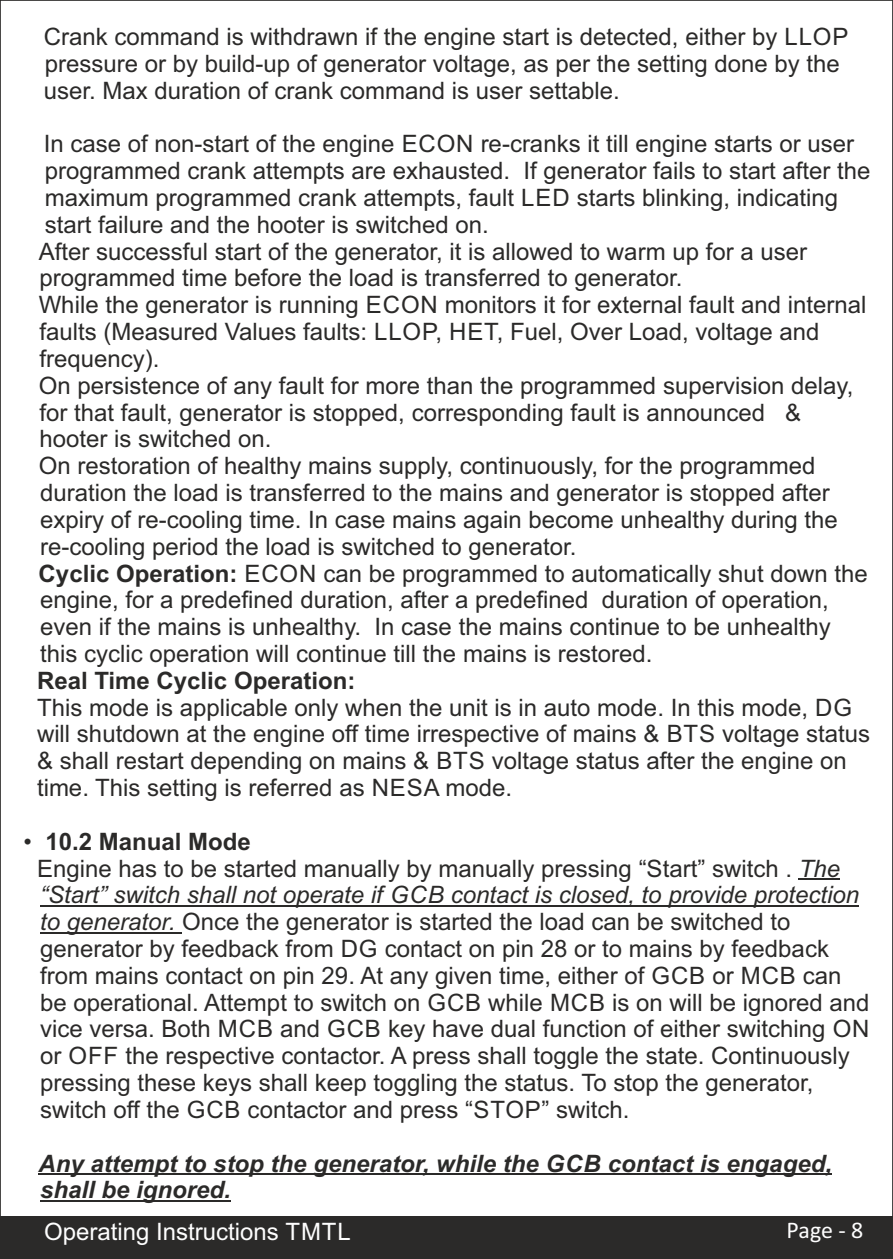
<style>
.page{position:relative;width:893px;height:1259px;background:#fff}
.page>*{position:absolute;margin:0;border:0;box-sizing:border-box;transform-origin:0 0}
.t1{font:24px/26.7px "Arial";color:#2b2a29}
.t2{font:italic 700 24px/26.7px "Arial";color:#2b2a29}
.t3{font:24px "Arial";color:#fefefe}
.t4{font:700 24px "Arial";color:#2b2a29}
.t5{font:24px "Calibri";color:#fefefe}
.s1{font-weight:700}
.s2{font-style:italic}
</style>
<div class="page">
<div style="left:0;top:1216px;width:893px;height:43px;background:#2b2a29"></div>
<hr style="left:799px;top:878px;width:41px;height:2px;background:#2b2a29">
<hr style="left:40px;top:905px;width:819px;height:1px;background:#2b2a29">
<hr style="left:40px;top:932px;width:135px;height:1px;background:#2b2a29">
<hr style="left:39px;top:1173px;width:793px;height:1px;background:#2b2a29">
<hr style="left:40px;top:1200px;width:191px;height:1px;background:#2b2a29">
<p class="t1" style="left:44px;top:26px;width:806px">Crank command is withdrawn if the engine start is detected, either by LLOP pressure or by build-up of generator voltage, as per the setting done by the user. Max duration of crank command is user settable.</p>
<p class="t1" style="left:39px;top:133px;width:833px">In case of non-start of the engine ECON re-cranks it till engine starts or user programmed crank attempts are exhausted. If generator fails to start after the maximum programmed crank attempts, fault LED starts blinking, indicating start failure and the hooter is switched on.<br>After successful start of the generator, it is allowed to warm up for a user programmed time before the load is transferred to generator.<br>While the generator is running ECON monitors it for external fault and internal faults (Measured Values faults: LLOP, HET, Fuel, Over Load, voltage and frequency).<br>On persistence of any fault for more than the programmed supervision delay, for that fault, generator is stopped, corresponding fault is announced &amp; hooter is switched on.<br>On restoration of healthy mains supply, continuously, for the programmed duration the load is transferred to the mains and generator is stopped after expiry of re-cooling time. In case mains again become unhealthy during the re-cooling period the load is switched to generator.<br><span class="s1">Cyclic Operation:</span> ECON can be programmed to automatically shut down the engine, for a predefined duration, after a predefined duration of operation, even if the mains is unhealthy. In case the mains continue to be unhealthy this cyclic operation will continue till the mains is restored.</p>
<p class="t4" style="left:37px;top:671px;width:320px">Real Time Cyclic Operation:</p>
<p class="t1" style="left:37px;top:696px;width:835px">This mode is applicable only when the unit is in auto mode. In this mode, DG will shutdown at the engine off time irrespective of mains &amp; BTS voltage status &amp; shall restart depending on mains &amp; BTS voltage status after the engine on time. This setting is referred as NESA mode.</p>
<p class="t1" style="left:37px;top:830px;width:834px;text-indent:-13px">• <span class="s1">10.2 Manual Mode<br></span>Engine has to be started manually by manually pressing “Start” switch . <span class="s2">The “Start” switch shall not operate if GCB contact is closed, to provide protection to generator.</span> Once the generator is started the load can be switched to generator by feedback from DG contact on pin 28 or to mains by feedback from mains contact on pin 29. At any given time, either of GCB or MCB can be operational. Attempt to switch on GCB while MCB is on will be ignored and vice versa. Both MCB and GCB key have dual function of either switching ON or OFF the respective contactor. A press shall toggle the state. Continuously pressing these keys shall keep toggling the status. To stop the generator, switch off the GCB contactor and press “STOP” switch.</p>
<p class="t2" style="left:39px;top:1152px;width:795px">Any attempt to stop the generator, while the GCB contact is engaged, shall be ignored.</p>
<p class="t3" style="left:44px;top:1223px;width:308px">Operating Instructions TMTL</p>
<p class="t5" style="left:787px;top:1220px;width:78px">Page - 8</p>
</div>
